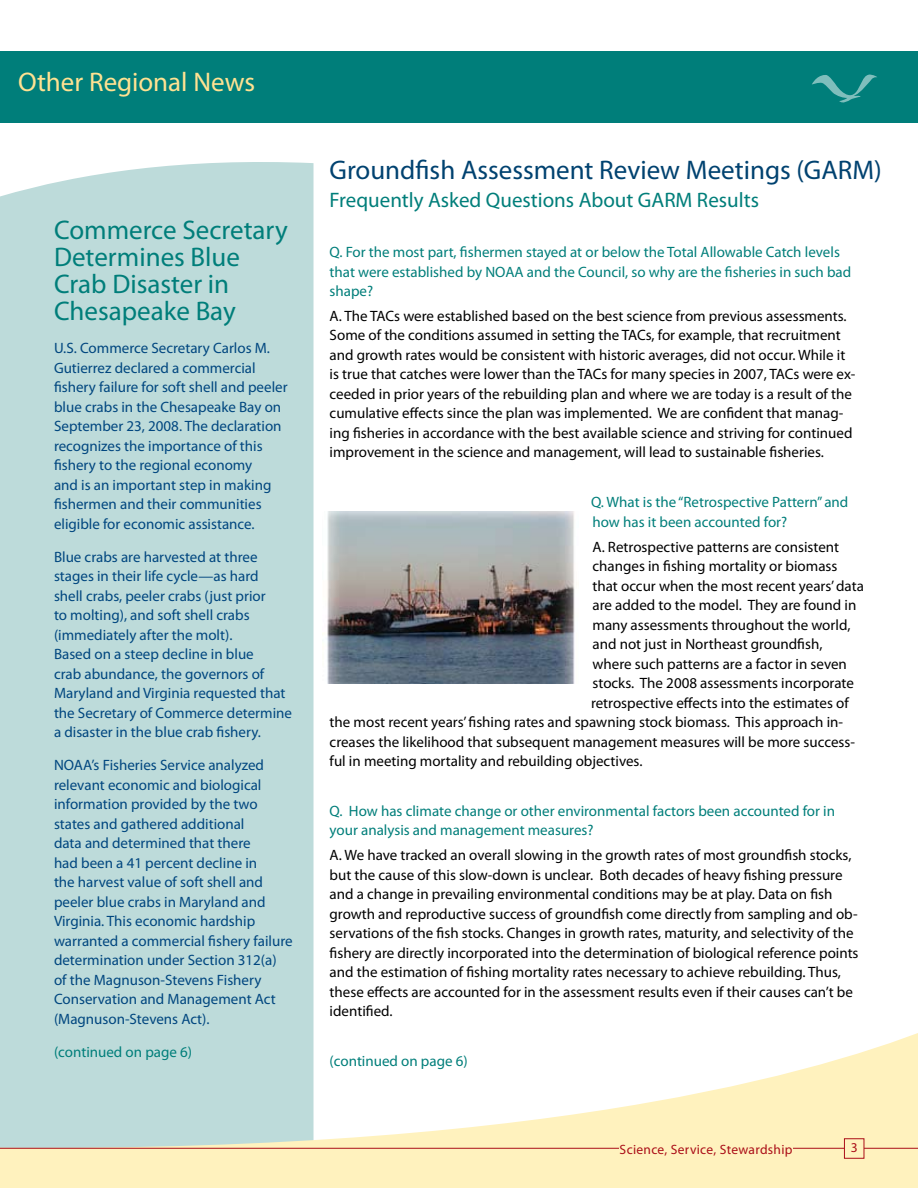
<style>
.page{position:relative;width:918px;height:1188px;background:#fff}
.page>*{position:absolute;margin:0;border:0;box-sizing:border-box;transform-origin:0 0}
.t1{font:27px/27px "Myriad Pro";color:#007e7a}
.t2{font:27px "Myriad Pro";color:#004270}
.t3{font:27px "Myriad Pro";color:#ffe292}
.t4{font:21px "Myriad Pro";color:#007e7a}
.t5{font:15px/19.5px "Myriad Pro";color:#000}
.t6{font:15px/19.5px "Myriad Pro";color:#00467f}
.t7{font:15px/19.5px "Myriad Pro";color:#007e7a}
.t8{font:13.5px "Myriad Pro";letter-spacing:.025em;color:#ab0f18}
</style>
<div class="page">
<div style="left:0;top:162px;width:314px;height:857px;background:#bddbda"></div>
<svg style="left:0;top:1019px;width:918px;height:169px"></svg>
<div style="left:0;top:51px;width:918px;height:72px;background:#007e7a"></div>
<svg style="left:812px;top:74px;width:65px;height:29px"></svg>
<hr style="left:0;top:1148px;width:918px;height:1px;background:#ab0f18">
<div style="left:844px;top:1139px;width:20px;height:19px;background:#fff2be"></div>
<img style="left:327px;top:512px;width:248px;height:172px">
<div style="left:619px;top:1143px;width:174px;height:18px;background:#fff2be"></div>
<h1 class="t3" style="left:18px;top:65px;width:239px">Other Regional News</h1>
<h1 class="t1" style="left:54px;top:216px;width:235px">Commerce Secretary<br>Determines Blue<br>Crab Disaster in<br>Chesapeake Bay</h1>
<p class="t6" style="left:54px;top:338px;width:235px">U.S. Commerce Secretary Carlos M.<br>Gutierrez declared a commercial fishery failure for soft shell and peeler blue crabs in the Chesapeake Bay on September 23, 2008. The declaration recognizes the importance of this fishery to the regional economy<br>and is an important step in making fishermen and their communities eligible for economic assistance.</p>
<p class="t6" style="left:54px;top:547px;width:240px">Blue crabs are harvested at three stages in their life cycle—as hard<br>shell crabs, peeler crabs (just prior<br>to molting), and soft shell crabs (immediately after the molt).<br>Based on a steep decline in blue<br>crab abundance, the governors of Maryland and Virginia requested that the Secretary of Commerce determine a disaster in the blue crab fishery.</p>
<p class="t6" style="left:54px;top:755px;width:11px">NOAA</p>
<p class="t6" style="left:54px;top:755px;width:240px;text-indent:38px">’s Fisheries Service analyzed relevant economic and biological information provided by the two states and gathered additional<br>data and determined that there<br>had been a 41 percent decline in<br>the harvest value of soft shell and peeler blue crabs in Maryland and<br>Virginia. This economic hardship warranted a commercial fishery failure determination under Section 312(a) of the Magnuson-Stevens Fishery<br>Conservation and Management Act (Magnuson-Stevens Act).</p>
<p class="t7" style="left:54px;top:1042px;width:140px">(continued on page 6)</p>
<h1 class="t2" style="left:330px;top:153px;width:554px">Groundfish Assessment Review Meetings (GARM)</h1>
<h2 class="t4" style="left:330px;top:187px;width:431px">Frequently Asked Questions About GARM Results</h2>
<p class="t7" style="left:330px;top:242px;width:512px">Q. For the most part, fishermen stayed at or below the Total Allowable Catch levels that were established by NOAA</p>
<p class="t7" style="left:527px;top:261px;width:326px">and the Council, so why are the fisheries in such bad</p>
<p class="t7" style="left:330px;top:281px;width:45px">shape?</p>
<p class="t5" style="left:330px;top:306px;width:527px">A. The TACs were established based on the best science from previous assessments.<br>Some of the conditions assumed in setting the TACs, for example, that recruitment and growth rates would be consistent with historic averages, did not occur. While it is true that catches were lower than the TACs for many species in 2007, TACs were ex&shy;ceeded in prior years of the rebuilding plan and where we are today is a result of the cumulative effects since the plan was implemented. We are confident that manag&shy;ing fisheries in accordance with the best available science and striving for continued improvement in the science and management, will lead to sustainable fisheries.</p>
<p class="t7" style="left:591px;top:492px;width:259px">Q. What is the “Retrospective Pattern” and how has it been accounted for?</p>
<p class="t5" style="left:593px;top:537px;width:248px">A. Retrospective patterns are consistent</p>
<p class="t5" style="left:593px;top:556px;width:246px">changes in fishing mortality or biomass</p>
<p class="t5" style="left:593px;top:576px;width:273px">that occur when the most recent years’ data</p>
<p class="t5" style="left:593px;top:595px;width:265px">are added to the model. They are found in</p>
<p class="t5" style="left:593px;top:615px;width:259px">many assessments throughout the world,</p>
<p class="t5" style="left:593px;top:634px;width:231px">and not just in Northeast groundfish,</p>
<p class="t5" style="left:593px;top:654px;width:256px">where such patterns are a factor in seven</p>
<p class="t5" style="left:593px;top:673px;width:263px">stocks. The 2008 assessments incorporate</p>
<p class="t5" style="left:591px;top:693px;width:260px">retrospective effects into the estimates of</p>
<p class="t5" style="left:330px;top:712px;width:515px">the most recent years’ fishing rates and spawning stock biomass. This approach in-</p>
<p class="t5" style="left:330px;top:732px;width:527px">creases the likelihood that subsequent management measures will be more success-</p>
<p class="t5" style="left:330px;top:751px;width:314px">ful in meeting mortality and rebuilding objectives.</p>
<p class="t7" style="left:330px;top:801px;width:507px">Q. How has climate change or other environmental factors been accounted for in your analysis and management measures?</p>
<p class="t5" style="left:330px;top:845px;width:530px">A. We have tracked an overall slowing in the growth rates of most groundfish stocks, but the cause of this slow-down is unclear. Both decades of heavy fishing pressure and a change in prevailing environmental conditions may be at play. Data on fish growth and reproductive success of groundfish come directly from sampling and ob&shy;servations of the fish stocks. Changes in growth rates, maturity, and selectivity of the fishery are directly incorporated into the determination of biological reference points and the estimation of fishing mortality rates necessary to achieve rebuilding. Thus, these effects are accounted for in the assessment results even if their causes can’t be identified.</p>
<p class="t7" style="left:330px;top:1051px;width:140px">(continued on page 6)</p>
<p class="t8" style="left:620px;top:1141px;width:174px">Science, Service, Stewardship</p>
<p class="t8" style="left:851px;top:1139px;width:8px">3</p>
</div>
